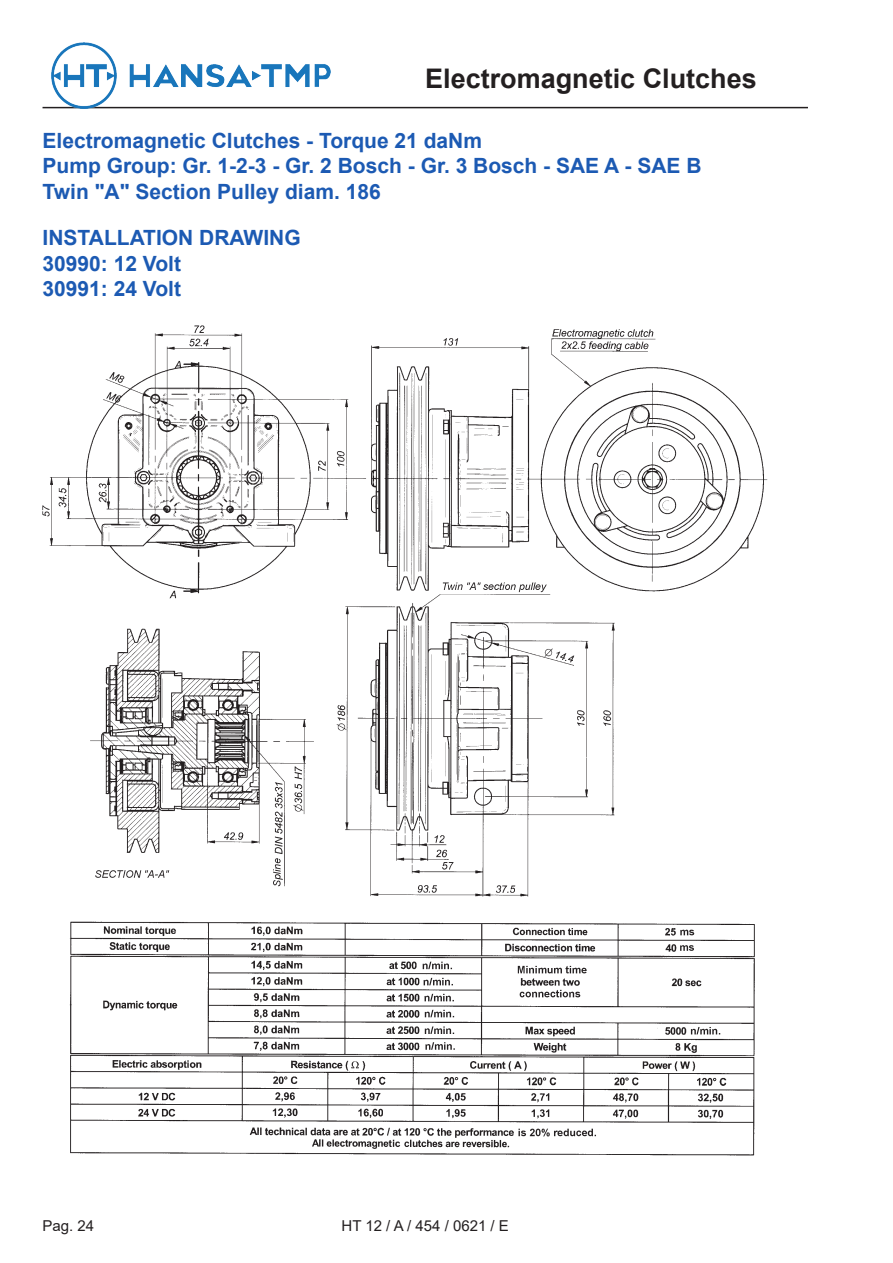
<style>
.page{position:relative;width:893px;height:1263px;background:#fff}
.page>*{position:absolute;margin:0;border:0;box-sizing:border-box;transform-origin:0 0}
.t1{font:700 27px "Arial";color:#231f20}
.t2{font:700 21px "Arial";color:#1c5ab3}
.t3{font:15px "Arial";color:#231f20}
</style>
<div class="page">
<hr style="left:43px;top:107px;width:765px;height:1px;background:#231f20">
<img style="left:52px;top:43px;width:279px;height:65px">
<img style="left:42px;top:325px;width:726px;height:831px">
<p class="t1" style="left:425px;top:60px;width:333px">Electromagnetic Clutches</p>
<p class="t2" style="left:43px;top:126px;width:441px">Electromagnetic Clutches - Torque 21 daNm</p>
<p class="t2" style="left:43px;top:151px;width:660px">Pump Group: Gr. 1-2-3 - Gr. 2 Bosch - Gr. 3 Bosch - SAE A - SAE B</p>
<p class="t2" style="left:43px;top:177px;width:340px">Twin "A" Section Pulley diam. 186</p>
<p class="t2" style="left:43px;top:223px;width:260px">INSTALLATION DRAWING</p>
<p class="t2" style="left:43px;top:249px;width:140px">30990: 12 Volt</p>
<p class="t2" style="left:43px;top:274px;width:140px">30991: 24 Volt</p>
<p class="t3" style="left:43px;top:1216px;width:53px">Pag. 24</p>
<p class="t3" style="left:342px;top:1216px;width:169px">HT 12 / A / 454 / 0621 / E</p>
</div>
